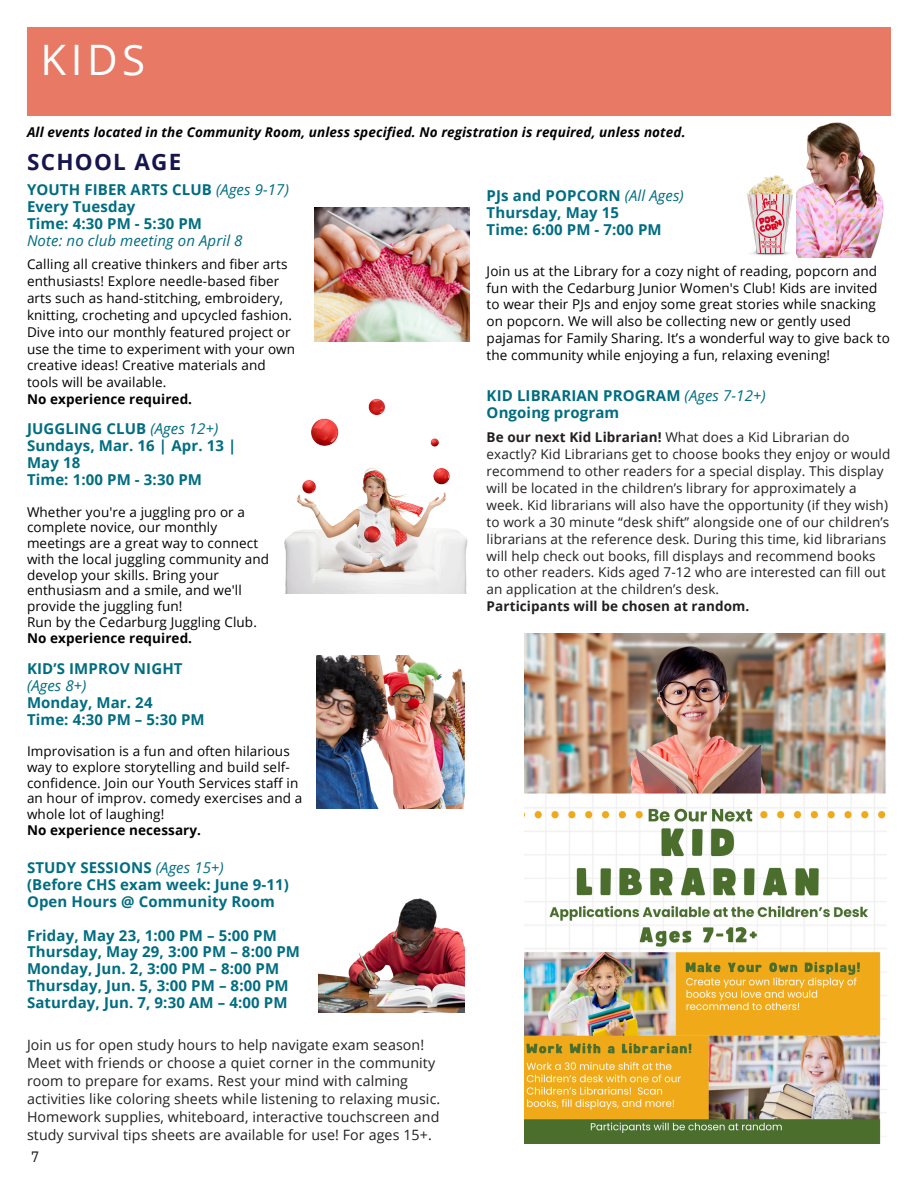
<style>
.page{position:relative;width:918px;height:1188px;background:#fff}
.page>*{position:absolute;margin:0;border:0;box-sizing:border-box;transform-origin:0 0}
.t1{font:42px "Open Sans";color:#fff}
.t2{font:700 22.5px "Open Sans";letter-spacing:.06em;color:#16154d}
.t3{font:700 15px/16.8px "Open Sans";letter-spacing:.01em;color:#006d81}
.t4{font:italic 15px "Open Sans";letter-spacing:.01em;color:#006d81}
.t5{font:15px "IBM Plex Sans Cond";color:#231f20}
.t6{font:14.25px/18px "Open Sans";letter-spacing:.01em;color:#231f20}
.t7{font:13.5px/16.8px "Open Sans";letter-spacing:.01em;color:#000}
.t8{font:13.5px/16.8px "Open Sans";letter-spacing:.01em;color:#231f20}
.t9{font:italic 700 13.5px "Open Sans";letter-spacing:.01em;color:#000}
.t10{font:700 13.5px "Open Sans";letter-spacing:.01em;color:#000}
.t11{font:700 13.5px "Open Sans";letter-spacing:.01em;color:#231f20}
.s1{font-weight:400;font-style:italic}
.s2{font-weight:700}
</style>
<div class="page">
<div style="left:27px;top:27px;width:864px;height:89px;background:#e77965"></div>
<img style="left:315px;top:207px;width:154px;height:134px">
<img style="left:525px;top:634px;width:362px;height:510px">
<img style="left:316px;top:656px;width:149px;height:153px">
<img style="left:284px;top:398px;width:184px;height:196px">
<img style="left:318px;top:898px;width:147px;height:115px">
<img style="left:746px;top:176px;width:47px;height:80px">
<img style="left:797px;top:122px;width:87px;height:135px">
<p class="t1" style="left:40px;top:30px;width:106px">KIDS</p>
<p class="t9" style="left:27px;top:122px;width:660px">All events located in the Community Room, unless specified. No registration is required, unless noted.</p>
<p class="t2" style="left:27px;top:146px;width:156px">SCHOOL AGE</p>
<h1 class="t3" style="left:27px;top:181px;width:263px">YOUTH FIBER ARTS CLUB <span class="s1">(Ages 9-17)</span></h1>
<p class="t3" style="left:27px;top:198px;width:110px">Every Tuesday</p>
<h3 class="t3" style="left:27px;top:215px;width:177px">Time: 4:30 PM - 5:30 PM</h3>
<h2 class="t4" style="left:27px;top:230px;width:217px">Note: no club meeting on April 8</h2>
<p class="t7" style="left:27px;top:256px;width:270px">Calling all creative thinkers and fiber arts enthusiasts! Explore needle-based fiber arts such as hand-stitching, embroidery, knitting, crocheting and upcycled fashion.<br>Dive into our monthly featured project or use the time to experiment with your own creative ideas! Creative materials and tools will be available.</p>
<p class="t10" style="left:27px;top:390px;width:167px">No experience required.</p>
<p class="t3" style="left:27px;top:420px;width:193px">JUGGLING CLUB <span class="s1">(Ages 12+)</span></p>
<p class="t3" style="left:27px;top:437px;width:211px">Sundays, Mar. 16 | Apr. 13 |<br>May 18</p>
<p class="t3" style="left:27px;top:471px;width:177px">Time: 1:00 PM - 3:30 PM</p>
<p class="t7" style="left:27px;top:503px;width:244px;line-height:15.8px">Whether you're a juggling pro or a complete novice, our monthly meetings are a great way to connect with the local juggling community and develop your skills. Bring your enthusiasm and a smile, and we'll provide the juggling fun!</p>
<p class="t7" style="left:27px;top:613px;width:231px">Run by the Cedarburg Juggling Club.</p>
<p class="t10" style="left:27px;top:628px;width:167px">No experience required.</p>
<p class="t3" style="left:27px;top:660px;width:157px">KID’S IMPROV NIGHT</p>
<p class="t4" style="left:27px;top:675px;width:61px">(Ages 8+)</p>
<p class="t3" style="left:27px;top:693px;width:127px">Monday, Mar. 24</p>
<p class="t3" style="left:27px;top:710px;width:179px">Time: 4:30 PM – 5:30 PM</p>
<p class="t7" style="left:27px;top:743px;width:277px;line-height:15.8px">Improvisation is a fun and often hilarious way to explore storytelling and build self&shy;confidence. Join our Youth Services staff in an hour of improv. comedy exercises and a whole lot of laughing!</p>
<p class="t10" style="left:27px;top:820px;width:176px">No experience necessary.</p>
<p class="t3" style="left:27px;top:859px;width:198px">STUDY SESSIONS <span class="s1">(Ages 15+)</span></p>
<p class="t3" style="left:27px;top:876px;width:263px">(Before CHS exam week: June 9-11)</p>
<p class="t3" style="left:27px;top:893px;width:249px">Open Hours @ Community Room</p>
<p class="t3" style="left:27px;top:926px;width:275px">Friday, May 23, 1:00 PM – 5:00 PM<br>Thursday, May 29, 3:00 PM – 8:00 PM<br>Monday, Jun. 2, 3:00 PM – 8:00 PM<br>Thursday, Jun. 5, 3:00 PM – 8:00 PM<br>Saturday, Jun. 7, 9:30 AM – 4:00 PM</p>
<p class="t6" style="left:27px;top:1035px;width:415px">Join us for open study hours to help navigate exam season!<br>Meet with friends or choose a quiet corner in the community room to prepare for exams. Rest your mind with calming activities like coloring sheets while listening to relaxing music.<br>Homework supplies, whiteboard, interactive touchscreen and study survival tips sheets are available for use! For ages 15+.</p>
<p class="t5" style="left:31px;top:1146px;width:10px">7</p>
<p class="t3" style="left:487px;top:187px;width:199px">PJs and POPCORN <span class="s1">(All Ages)</span></p>
<p class="t3" style="left:487px;top:204px;width:134px">Thursday, May 15</p>
<p class="t3" style="left:487px;top:221px;width:177px">Time: 6:00 PM - 7:00 PM</p>
<p class="t7" style="left:487px;top:262px;width:405px">Join us at the Library for a cozy night of reading, popcorn and fun with the Cedarburg Junior Women's Club! Kids are invited to wear their PJs and enjoy some great stories while snacking on popcorn. We will also be collecting new or gently used pajamas for Family Sharing. It’s a wonderful way to give back to the community while enjoying a fun, relaxing evening!</p>
<p class="t3" style="left:487px;top:386px;width:281px">KID LIBRARIAN PROGRAM <span class="s1">(Ages 7-12+)</span></p>
<p class="t3" style="left:487px;top:403px;width:134px">Ongoing program</p>
<p class="t8" style="left:487px;top:429px;width:405px"><span class="s2">Be our next Kid Librarian!</span> What does a Kid Librarian do exactly? Kid Librarians get to choose books they enjoy or would recommend to other readers for a special display. This display will be located in the children’s library for approximately a week. Kid librarians will also have the opportunity (if they wish) to work a 30 minute “desk shift” alongside one of our children’s librarians at the reference desk. During this time, kid librarians will help check out books, fill displays and recommend books to other readers. Kids aged 7-12 who are interested can fill out an application at the children’s desk.</p>
<p class="t11" style="left:487px;top:597px;width:264px">Participants will be chosen at random.</p>
</div>
